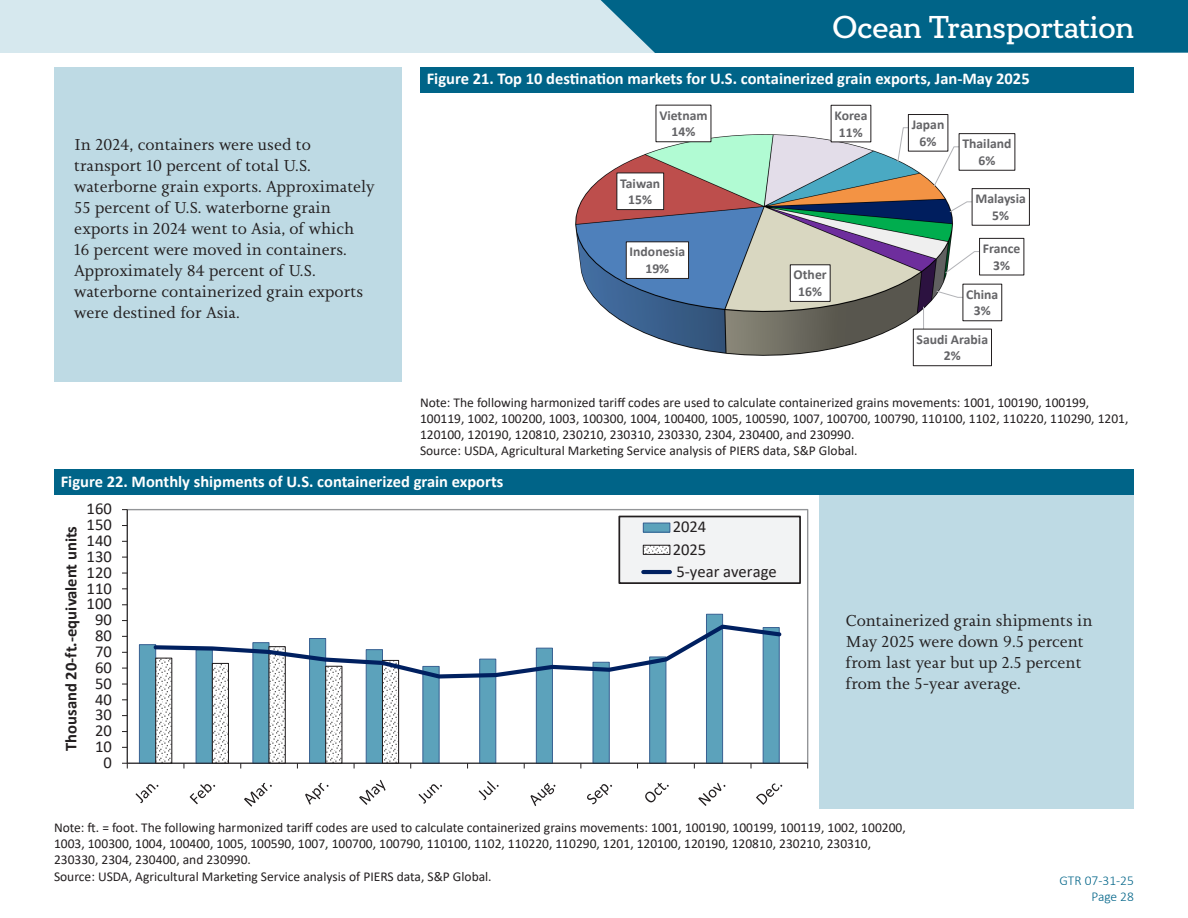
<style>
.page{position:relative;width:1188px;height:918px;background:#fff}
.page>*{position:absolute;margin:0;border:0;box-sizing:border-box;transform-origin:0 0}
.t1{font:500 31.5px "Circe Slab A";color:#fff}
.t2{font:16.65px/22.2px "Calibri";letter-spacing:.005em;color:#231f20}
.t3{font:700 16.65px "Calibri";letter-spacing:.005em;color:#231f20}
.Information_box{font:16.5px/21px "Joanna Nova";color:#231f20}
.Figure_Number{font:700 16.5px "Calibri";color:#fff}
.t4{font:700 13.65px/16.6px "Calibri";color:#636366;text-align:center}
.Source_Text{font:13.5px/16.2px "Calibri";color:#231f20}
.t5{font:300 13.5px/16.2px "Calibri";color:#006488;text-align:right}
</style>
<div class="page">
<div style="left:0;top:0;width:688px;height:53px;background:#d6e8ee"></div>
<div style="left:600px;top:0;width:588px;height:53px;background:#006488"></div>
<div style="left:54px;top:68px;width:348px;height:314px;background:#bedae4"></div>
<div style="left:819px;top:495px;width:315px;height:313px;background:#bedae4"></div>
<div style="left:54px;top:470px;width:1080px;height:25px;background:#006488"></div>
<img style="left:575px;top:133px;width:421px;height:226px">
<svg style="left:897px;top:127px;width:12px;height:36px"></svg>
<svg style="left:933px;top:146px;width:27px;height:41px"></svg>
<svg style="left:949px;top:201px;width:23px;height:12px"></svg>
<svg style="left:944px;top:251px;width:35px;height:23px"></svg>
<svg style="left:936px;top:290px;width:26px;height:8px"></svg>
<svg style="left:923px;top:307px;width:1px;height:22px"></svg>
<div style="left:626px;top:242px;width:63px;height:36px;background:#fff"></div>
<div style="left:626px;top:241px;width:63px;height:38px;border:1px solid #231f20"></div>
<div style="left:617px;top:173px;width:47px;height:37px;background:#fff"></div>
<div style="left:616px;top:173px;width:48px;height:37px;border:1px solid #231f20"></div>
<div style="left:656px;top:105px;width:55px;height:37px;background:#fff"></div>
<div style="left:656px;top:105px;width:55px;height:37px;border:1px solid #231f20"></div>
<div style="left:831px;top:105px;width:40px;height:37px;background:#fff"></div>
<div style="left:908px;top:115px;width:40px;height:36px;background:#fff"></div>
<div style="left:908px;top:114px;width:40px;height:38px;border:1px solid #231f20"></div>
<div style="left:959px;top:134px;width:56px;height:36px;background:#fff"></div>
<div style="left:959px;top:133px;width:56px;height:38px;border:1px solid #231f20"></div>
<div style="left:972px;top:189px;width:57px;height:36px;background:#fff"></div>
<div style="left:972px;top:188px;width:58px;height:38px;border:1px solid #231f20"></div>
<div style="left:980px;top:238px;width:44px;height:37px;background:#fff"></div>
<div style="left:979px;top:238px;width:45px;height:37px;border:1px solid #231f20"></div>
<div style="left:963px;top:284px;width:39px;height:37px;background:#fff"></div>
<div style="left:962px;top:284px;width:40px;height:37px;border:1px solid #231f20"></div>
<div style="left:913px;top:329px;width:79px;height:37px;background:#fff"></div>
<div style="left:913px;top:329px;width:79px;height:37px;border:1px solid #231f20"></div>
<div style="left:790px;top:265px;width:40px;height:36px;background:#fff"></div>
<div style="left:790px;top:264px;width:41px;height:38px;border:1px solid #231f20"></div>
<div style="left:420px;top:68px;width:714px;height:25px;background:#006488"></div>
<svg style="left:139px;top:614px;width:585px;height:149px"></svg>
<hr style="left:127px;top:510px;width:1px;height:253px;background:#231f20">
<hr style="left:127px;top:763px;width:681px;height:1px;background:#231f20">
<svg style="left:122px;top:763px;width:6px;height:6px"></svg>
<svg style="left:151px;top:622px;width:633px;height:147px"></svg>
<svg style="left:136px;top:784px;width:23px;height:19px"></svg>
<svg style="left:190px;top:784px;width:25px;height:20px"></svg>
<svg style="left:244px;top:783px;width:28px;height:24px"></svg>
<svg style="left:305px;top:783px;width:24px;height:22px"></svg>
<svg style="left:359px;top:780px;width:27px;height:25px"></svg>
<svg style="left:419px;top:784px;width:23px;height:20px"></svg>
<svg style="left:479px;top:781px;width:20px;height:19px"></svg>
<svg style="left:531px;top:783px;width:24px;height:23px"></svg>
<svg style="left:587px;top:784px;width:25px;height:20px"></svg>
<svg style="left:645px;top:783px;width:24px;height:19px"></svg>
<svg style="left:698px;top:783px;width:27px;height:23px"></svg>
<svg style="left:756px;top:783px;width:26px;height:22px"></svg>
<div style="left:619px;top:516px;width:181px;height:67px;background:#f2f3f4"></div>
<div style="left:618px;top:516px;width:183px;height:68px;border:2px solid #231f20"></div>
<div style="left:643px;top:523px;width:27px;height:9px;background:#5ca2bb"></div>
<div style="left:643px;top:523px;width:27px;height:9px;border:1px solid #376092"></div>
<svg style="left:645px;top:547px;width:23px;height:6px"></svg>
<div style="left:643px;top:545px;width:27px;height:10px;border:1px solid #231f20"></div>
<hr style="left:643px;top:570px;width:27px;height:4px;background:#002060">
<h1 class="t1" style="left:832px;top:9px;width:303px">Ocean Transportation</h1>
<p class="Information_box" style="left:74px;top:134px;width:302px">In 2024, containers were used to transport 10 percent of total U.S. waterborne grain exports. Approximately 55 percent of U.S. waterborne grain exports in 2024 went to Asia, of which<br>16 percent were moved in containers.<br>Approximately 84 percent of U.S. waterborne containerized grain exports were destined for Asia.</p>
<p class="Figure_Number" style="left:427px;top:67px;width:604px">Figure 21. Top 10 destination markets for U.S. containerized grain exports, Jan-May 2025</p>
<p class="t4" style="left:659px;top:107px;width:50px">Vietnam<br>14%</p>
<p class="t4" style="left:834px;top:107px;width:34px">Korea<br>11%</p>
<p class="t4" style="left:912px;top:116px;width:34px">Japan<br>6%</p>
<p class="t4" style="left:962px;top:135px;width:51px">Thailand<br>6%</p>
<p class="t4" style="left:976px;top:190px;width:52px">Malaysia<br>5%</p>
<p class="t4" style="left:983px;top:240px;width:39px">France<br>3%</p>
<p class="t4" style="left:966px;top:286px;width:34px">China<br>3%</p>
<p class="t4" style="left:917px;top:331px;width:73px">Saudi Arabia<br>2%</p>
<p class="t4" style="left:620px;top:175px;width:42px">Taiwan<br>15%</p>
<p class="t4" style="left:630px;top:243px;width:57px">Indonesia<br>19%</p>
<p class="t4" style="left:794px;top:266px;width:35px">Other<br>16%</p>
<p class="Source_Text" style="left:420px;top:394px;width:710px">Note: The following harmonized tariff codes are used to calculate containerized grains movements: 1001, 100190, 100199,<br>100119, 1002, 100200, 1003, 100300, 1004, 100400, 1005, 100590, 1007, 100700, 100790, 110100, 1102, 110220, 110290, 1201,<br>120100, 120190, 120810, 230210, 230310, 230330, 2304, 230400, and 230990.</p>
<p class="Source_Text" style="left:420px;top:443px;width:439px">Source: USDA, Agricultural Marketing Service analysis of PIERS data, S&amp;P Global.</p>
<p class="Figure_Number" style="left:61px;top:469px;width:444px">Figure 22. Monthly shipments of U.S. containerized grain exports</p>
<p class="t2" style="left:87px;top:497px;width:27px">160</p>
<p class="t2" style="left:87px;top:513px;width:27px">150</p>
<p class="t3" style="left:59px;top:751px;width:227px;rotate:-90deg">Thousand 20-ft.-equivalent units</p>
<p class="t2" style="left:673px;top:515px;width:106px">2024<br>2025<br>5-year average</p>
<p class="t2" style="left:87px;top:529px;width:27px">140</p>
<p class="t2" style="left:87px;top:545px;width:27px">130</p>
<p class="t2" style="left:87px;top:561px;width:27px">120</p>
<p class="t2" style="left:87px;top:577px;width:27px">110</p>
<p class="t2" style="left:87px;top:592px;width:27px">100</p>
<p class="t2" style="left:95px;top:608px;width:18px">90</p>
<p class="t2" style="left:95px;top:624px;width:18px">80</p>
<p class="t2" style="left:95px;top:640px;width:18px">70</p>
<p class="t2" style="left:95px;top:656px;width:18px">60</p>
<p class="t2" style="left:95px;top:672px;width:18px">50</p>
<p class="t2" style="left:95px;top:688px;width:18px">40</p>
<p class="t2" style="left:95px;top:703px;width:18px">30</p>
<p class="t2" style="left:95px;top:719px;width:18px">20</p>
<p class="t2" style="left:95px;top:735px;width:18px">10</p>
<p class="t2" style="left:103px;top:751px;width:10px">0</p>
<p class="Information_box" style="left:846px;top:610px;width:248px">Containerized grain shipments in<br>May 2025 were down 9.5 percent from last year but up 2.5 percent from the 5-year average.</p>
<p class="Source_Text" style="left:54px;top:819px;width:853px">Note: ft. = foot. The following harmonized tariff codes are used to calculate containerized grains movements: 1001, 100190, 100199, 100119, 1002, 100200,<br>1003, 100300, 1004, 100400, 1005, 100590, 1007, 100700, 100790, 110100, 1102, 110220, 110290, 1201, 120100, 120190, 120810, 230210, 230310,<br>230330, 2304, 230400, and 230990.</p>
<p class="Source_Text" style="left:54px;top:868px;width:439px">Source: USDA, Agricultural Marketing Service analysis of PIERS data, S&amp;P Global.</p>
<p class="t5" style="left:1060px;top:872px;width:76px">GTR 07-31-25<br>Page 28</p>
</div>
